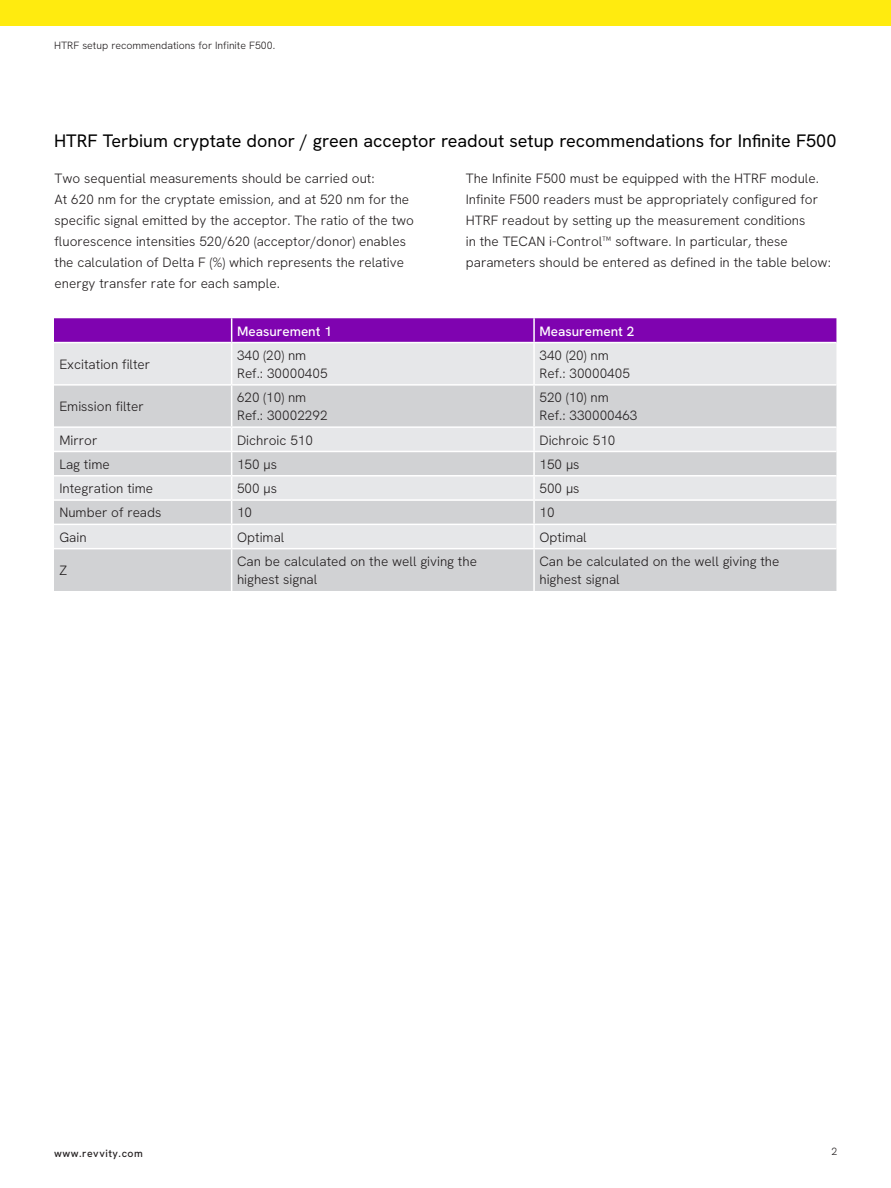
<style>
.page{position:relative;width:891px;height:1188px;background:#fff}
.page>*{position:absolute;margin:0;border:0;box-sizing:border-box;transform-origin:0 0}
.t1{font:18px "Hanken Grotesk";color:#000}
.t2{font:300 13.5px/21px "Hanken Grotesk";color:#231f20}
.t3{font:500 13.5px "Hanken Grotesk";color:#fff}
.t4{font:300 10.5px "Hanken Grotesk";color:#231f20}
.t5{font:500 10.5px "Hanken Grotesk";letter-spacing:.05em;color:#231f20}
</style>
<div class="page">
<div style="left:0;top:0;width:891px;height:26px;background:#ffeb0f"></div>
<div style="left:54px;top:343px;width:782px;height:41px;background:#e6e7e9"></div>
<svg style="left:54px;top:386px;width:782px;height:205px;background:#d8d9db"></svg>
<svg style="left:54px;top:318px;width:782px;height:24px;background:#8107b1"></svg>
<hr style="left:533px;top:318px;width:2px;height:24px;background:#fff">
<hr style="left:231px;top:343px;width:1px;height:41px;background:#fff">
<hr style="left:533px;top:343px;width:2px;height:41px;background:#fff">
<hr style="left:231px;top:386px;width:1px;height:40px;background:#fff">
<hr style="left:533px;top:386px;width:2px;height:40px;background:#fff">
<hr style="left:54px;top:426px;width:178px;height:2px;background:#fff">
<hr style="left:232px;top:426px;width:302px;height:2px;background:#fff">
<hr style="left:534px;top:426px;width:302px;height:2px;background:#fff">
<hr style="left:533px;top:428px;width:2px;height:23px;background:#fff">
<hr style="left:54px;top:451px;width:178px;height:1px;background:#fff">
<hr style="left:232px;top:451px;width:302px;height:1px;background:#fff">
<hr style="left:534px;top:451px;width:302px;height:1px;background:#fff">
<hr style="left:533px;top:452px;width:2px;height:23px;background:#fff">
<hr style="left:54px;top:475px;width:178px;height:2px;background:#fff">
<hr style="left:232px;top:475px;width:302px;height:2px;background:#fff">
<hr style="left:534px;top:475px;width:302px;height:2px;background:#fff">
<hr style="left:533px;top:477px;width:2px;height:22px;background:#fff">
<hr style="left:54px;top:499px;width:178px;height:2px;background:#fff">
<hr style="left:232px;top:499px;width:302px;height:2px;background:#fff">
<hr style="left:534px;top:499px;width:302px;height:2px;background:#fff">
<hr style="left:533px;top:501px;width:2px;height:23px;background:#fff">
<hr style="left:54px;top:524px;width:178px;height:1px;background:#fff">
<hr style="left:232px;top:524px;width:302px;height:1px;background:#fff">
<svg style="left:231px;top:428px;width:1px;height:120px"></svg>
<hr style="left:534px;top:524px;width:302px;height:1px;background:#fff">
<hr style="left:533px;top:525px;width:2px;height:23px;background:#fff">
<hr style="left:54px;top:548px;width:178px;height:1px;background:#fff">
<hr style="left:232px;top:548px;width:302px;height:1px;background:#fff">
<hr style="left:231px;top:549px;width:1px;height:42px;background:#fff">
<hr style="left:534px;top:548px;width:302px;height:1px;background:#fff">
<hr style="left:533px;top:549px;width:2px;height:42px;background:#fff">
<p class="t4" style="left:54px;top:39px;width:223px">HTRF setup recommendations for Infinite F500.</p>
<p class="t1" style="left:54px;top:129px;width:784px">HTRF Terbium cryptate donor / green acceptor readout setup recommendations for Infinite F500</p>
<p class="t2" style="left:55px;top:168px;width:361px">Two sequential measurements should be carried out:<br>At 620 nm for the cryptate emission, and at 520 nm for the specific signal emitted by the acceptor. The ratio of the two fluorescence intensities 520/620 (acceptor/donor) enables the calculation of Delta F (%) which represents the relative energy transfer rate for each sample.</p>
<p class="t2" style="left:466px;top:168px;width:367px">The Infinite F500 must be equipped with the HTRF module.<br>Infinite F500 readers must be appropriately configured for HTRF readout by setting up the measurement conditions<br>in the TECAN i-Control™ software. In particular, these parameters should be entered as defined in the table below:</p>
<p class="t3" style="left:237px;top:322px;width:96px">Measurement 1</p>
<p class="t3" style="left:539px;top:322px;width:96px">Measurement 2</p>
<p class="t2" style="left:59px;top:354px;width:92px">Excitation filter</p>
<p class="t2" style="left:237px;top:345px;width:71px">340 (20) nm</p>
<p class="t2" style="left:237px;top:363px;width:92px">Ref.: 30000405</p>
<p class="t2" style="left:539px;top:345px;width:71px">340 (20) nm</p>
<p class="t2" style="left:539px;top:363px;width:92px">Ref.: 30000405</p>
<p class="t2" style="left:59px;top:396px;width:86px">Emission filter</p>
<p class="t2" style="left:237px;top:387px;width:71px">620 (10) nm</p>
<p class="t2" style="left:237px;top:405px;width:92px">Ref.: 30002292</p>
<p class="t2" style="left:539px;top:387px;width:71px">520 (10) nm</p>
<p class="t2" style="left:539px;top:405px;width:100px">Ref.: 330000463</p>
<p class="t2" style="left:59px;top:429px;width:40px">Mirror</p>
<p class="t2" style="left:237px;top:429px;width:78px">Dichroic 510</p>
<p class="t2" style="left:539px;top:429px;width:78px">Dichroic 510</p>
<p class="t2" style="left:59px;top:453px;width:52px">Lag time</p>
<p class="t2" style="left:237px;top:453px;width:42px">150 μs</p>
<p class="t2" style="left:539px;top:453px;width:42px">150 μs</p>
<p class="t2" style="left:59px;top:478px;width:95px">Integration time</p>
<p class="t2" style="left:237px;top:478px;width:42px">500 μs</p>
<p class="t2" style="left:539px;top:478px;width:42px">500 μs</p>
<p class="t2" style="left:59px;top:502px;width:104px">Number of reads</p>
<p class="t2" style="left:237px;top:502px;width:17px">10</p>
<p class="t2" style="left:539px;top:502px;width:17px">10</p>
<p class="t2" style="left:59px;top:526px;width:29px">Gain</p>
<p class="t2" style="left:237px;top:526px;width:49px">Optimal</p>
<p class="t2" style="left:539px;top:526px;width:49px">Optimal</p>
<p class="t2" style="left:59px;top:560px;width:9px">Z</p>
<p class="t2" style="left:237px;top:552px;width:241px;line-height:18px">Can be calculated on the well giving the highest signal</p>
<p class="t2" style="left:539px;top:552px;width:241px;line-height:18px">Can be calculated on the well giving the highest signal</p>
<p class="t5" style="left:54px;top:1147px;width:90px">www.revvity.com</p>
<p class="t4" style="left:832px;top:1145px;width:7px">2</p>
</div>
